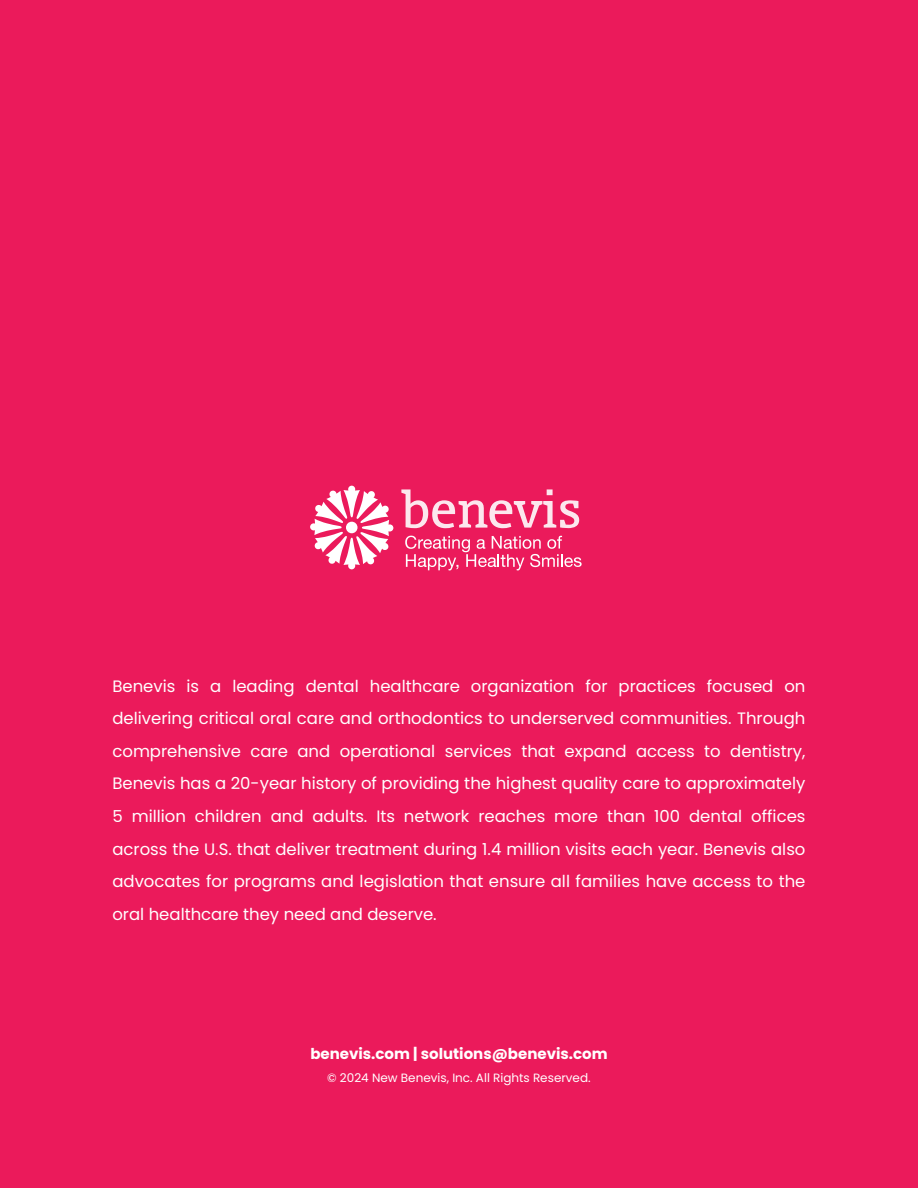
<style>
.page{position:relative;width:918px;height:1188px;background:#eb1a5b}
.page>*{position:absolute;margin:0;border:0;box-sizing:border-box;transform-origin:0 0}
.t1{font:16.5px/32.7px "Poppins";color:#fff;text-align:justify}
.t2{font:700 15px "Poppins";color:#fff}
.t3{font:12px "Poppins";color:#fff}
</style>
<div class="page">
<svg style="left:310px;top:486px;width:83px;height:83px"></svg>
<div style="left:346px;top:522px;width:12px;height:11px;background:#fff;border-radius:50%"></div>
<svg style="left:405px;top:536px;width:177px;height:34px"></svg>
<svg style="left:401px;top:489px;width:178px;height:39px"></svg>
<p class="t1" style="left:112px;top:669px;width:695px">Benevis is a leading dental healthcare organization for practices focused on delivering critical oral care and orthodontics to underserved communities. Through comprehensive care and operational services that expand access to dentistry, Benevis has a 20-year history of providing the highest quality care to approximately 5 million children and adults. Its network reaches more than 100 dental offices across the U.S. that deliver treatment during 1.4 million visits each year. Benevis also advocates for programs and legislation that ensure all families have access to the oral healthcare they need and deserve.</p>
<p class="t2" style="left:310px;top:1043px;width:299px">benevis.com | solutions@benevis.com</p>
<p class="t3" style="left:327px;top:1069px;width:265px">© 2024 New Benevis, Inc. All Rights Reserved.</p>
</div>
